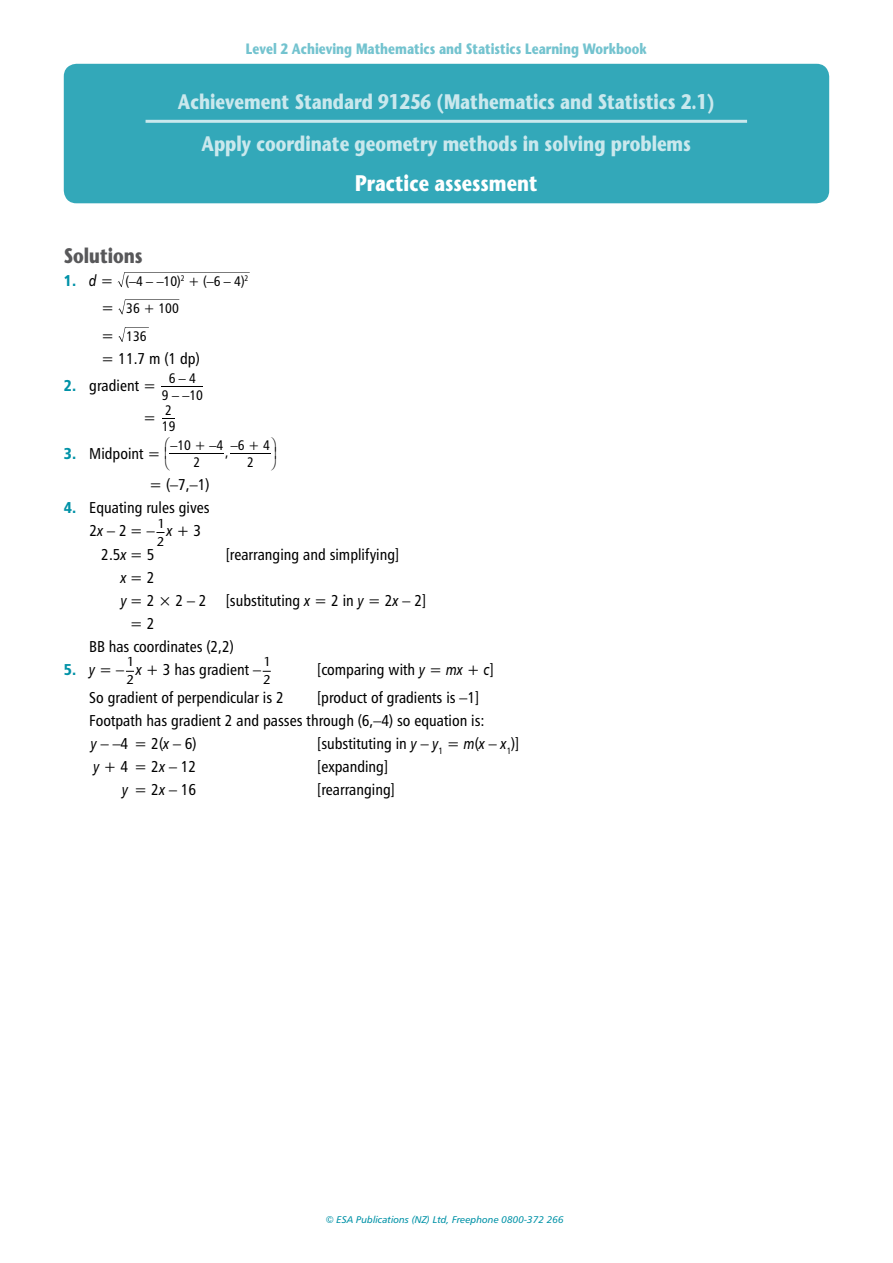
<style>
.page{position:relative;width:893px;height:1263px;background:#fff}
.page>*{position:absolute;margin:0;border:0;box-sizing:border-box;transform-origin:0 0}
.t1{font:700 22.5px "Stone Sans";color:#fff;scale:.8 1}
.t2{font:700 21px/42.3px "Stone Sans";color:#cae8ed;text-align:center;scale:.8 1}
.t3{font:700 21px "Stone Sans";color:#58585a;scale:.8 1}
.t4{font:15.75px/23.1px "Humanist 777 BT Roman Condensed B";color:#000}
.t5{font:15.75px "Humanist 777 BT Black Condensed B";color:#0092a7}
.t6{font:700 15px "Stone Sans";color:#73c3cf;scale:.8 1}
.t7{font:13.8px/16.6px "Humanist 777 BT Roman Condensed B";color:#000;text-align:center}
.t8{font:12.75px/18px "Stone Sans";color:#000}
.t9{font:9.75px "Humanist 777 BT Italic B";color:#0092a7}
.s1{font-family:"Humanist 777 BT Black Condensed B";font-size:15.75px;color:#0092a7}
.s2{font-family:"Humanist 777 BT Italic B";font-size:15.75px}
.s3{font-size:15.75px}
.s4{font-family:"Humanist 777 BT Black Condensed B";color:#0092a7}
.s5{font-family:"Humanist 777 BT Italic B"}
.s6{font-family:"Humanist 777 BT Italic B";color:#000}
.s7{font-family:"Humanist 777 BT Roman Condensed B";color:#000}
</style>
<div class="page">
<svg style="left:118px;top:272px;width:132px;height:15px"></svg>
<svg style="left:118px;top:299px;width:61px;height:15px"></svg>
<svg style="left:118px;top:327px;width:31px;height:15px"></svg>
<hr style="left:161px;top:386px;width:42px;height:1px;background:#000">
<svg style="left:162px;top:418px;width:13px;height:1px"></svg>
<hr style="left:170px;top:454px;width:54px;height:1px;background:#000">
<hr style="left:230px;top:454px;width:41px;height:1px;background:#000">
<div style="left:64px;top:64px;width:765px;height:139px;background:#33a8b9;border-radius:13px"></div>
<hr style="left:146px;top:120px;width:601px;height:3px;background:#cae8ed">
<p class="t6" style="left:246px;top:39px;width:503px">Level 2 Achieving Mathematics and Statistics Learning Workbook</p>
<h2 class="t2" style="left:178px;top:80px;width:672px">Achievement Standard 91256 (Mathematics and Statistics 2.1)<br>Apply coordinate geometry methods in solving problems</h2>
<h1 class="t1" style="left:355px;top:168px;width:229px">Practice assessment</h1>
<h2 class="t3" style="left:64px;top:242px;width:100px">Solutions</h2>
<p class="t7" style="left:101px;top:267px;width:149px;line-height:27.5px;text-align:left;text-indent:-38px"><span class="s1">1.</span> <span class="s2">d</span> <span class="s3">=</span> (–4 – –10)<sup>2</sup> + (–6 – 4)<sup>2 </sup><span class="s3">=</span> 36 + 100<br><span class="s3">=</span> 136</p>
<p class="t4" style="left:101px;top:346px;width:100px">= 11.7 m (1 dp)</p>
<p class="t4" style="left:64px;top:374px;width:94px"><span class="s4">2.</span> gradient =</p>
<p class="t7" style="left:162px;top:369px;width:43px">6 – 4<br>9 – –10</p>
<p class="t4" style="left:143px;top:405px;width:15px">=</p>
<p class="t7" style="left:162px;top:401px;width:15px;text-align:left">2<br>19</p>
<p class="t4" style="left:64px;top:441px;width:98px"><span class="s4">3.</span> Midpoint =</p>
<p class="t7" style="left:225px;top:443px;width:5px">,</p>
<p class="t7" style="left:170px;top:437px;width:54px">–10 + –4<br>2</p>
<p class="t7" style="left:231px;top:437px;width:40px">–6 + 4<br>2</p>
<p class="t4" style="left:149px;top:473px;width:62px">= (–7,–1)</p>
<p class="t4" style="left:90px;top:496px;width:122px;text-indent:-26px"><span class="s4">4.</span> Equating rules gives<br>2<span class="s5">x</span> – 2= –</p>
<p class="t8" style="left:157px;top:514px;width:10px">1<br>2</p>
<p class="t4" style="left:166px;top:519px;width:36px"><span class="s5">x</span> + 3</p>
<p class="t4" style="left:101px;top:542px;width:55px">2.5<span class="s5">x</span> = 5</p>
<p class="t4" style="left:226px;top:542px;width:175px">[rearranging and simplifying]</p>
<p class="t4" style="left:121px;top:565px;width:35px"><span class="s5">x</span>= 2</p>
<p class="t4" style="left:121px;top:588px;width:307px"><span class="s5">y</span> = 2 × 2 – 2 [substituting <span class="s5">x</span> = 2 in <span class="s5">y</span> = 2<span class="s5">x</span> – 2]</p>
<p class="t4" style="left:130px;top:612px;width:26px">= 2</p>
<p class="t4" style="left:89px;top:635px;width:146px">BB has coordinates (2,2)</p>
<p class="t5" style="left:64px;top:660px;width:62px">5. <span class="s6">y</span> <span class="s7">= –</span></p>
<p class="t8" style="left:126px;top:653px;width:10px">1<br>2</p>
<p class="t4" style="left:136px;top:658px;width:126px"><span class="s5">x</span> + 3 has gradient –</p>
<p class="t8" style="left:263px;top:653px;width:10px">1<br>2</p>
<p class="t4" style="left:317px;top:658px;width:178px">[comparing with <span class="s5">y</span> = <span class="s5">mx</span> + <span class="s5">c</span>]</p>
<p class="t4" style="left:89px;top:685px;width:196px">So gradient of perpendicular is 2</p>
<p class="t4" style="left:89px;top:685px;width:397px;text-indent:228px">[product of gradients is –1]<br>Footpath has gradient 2 and passes through (6,–4) so equation is: <span class="s5">y</span> – –4 = 2(<span class="s5">x</span> – 6)</p>
<p class="t4" style="left:317px;top:731px;width:203px">[substituting in <span class="s5">y</span> – <span class="s5">y</span><sub>1</sub> = <span class="s5">m</span>(<span class="s5">x</span> – <span class="s5">x</span><sub>1</sub>)]</p>
<p class="t4" style="left:94px;top:755px;width:104px"><span class="s5">y</span> + 4 = 2<span class="s5">x</span> – 12</p>
<p class="t4" style="left:317px;top:755px;width:72px">[expanding]</p>
<p class="t4" style="left:122px;top:778px;width:76px"><span class="s5">y</span> = 2<span class="s5">x</span> – 16</p>
<p class="t4" style="left:317px;top:778px;width:79px">[rearranging]</p>
<p class="t9" style="left:326px;top:1214px;width:239px">© ESA Publications (NZ) Ltd, Freephone 0800-372 266</p>
</div>
